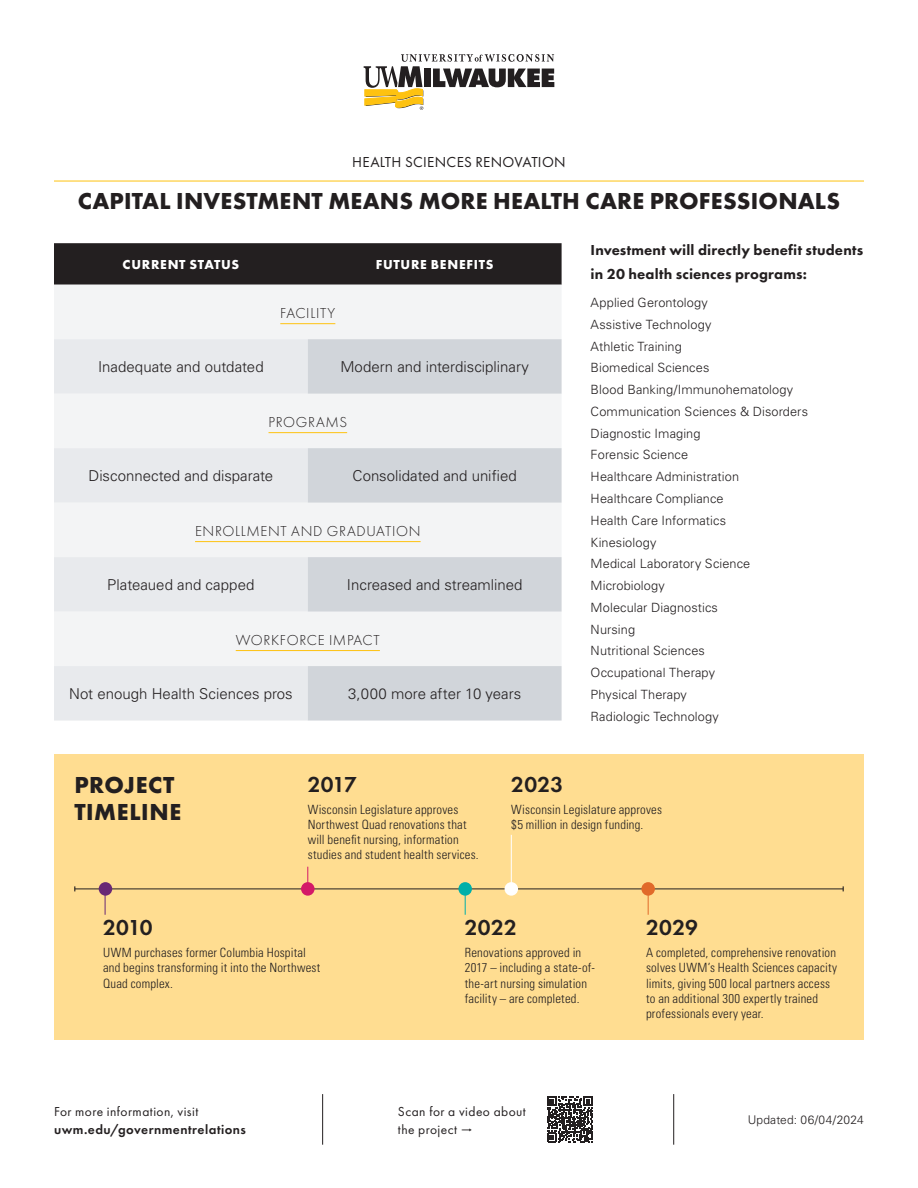
<style>
.page{position:relative;width:918px;height:1188px;background:#fff}
.page>*{position:absolute;margin:0;border:0;box-sizing:border-box;transform-origin:0 0}
.By_the_Numbers_Number{font:700 24px/27px "Futura PT";letter-spacing:.01em;color:#231f20}
.Timeline_Date{font:600 22.5px "Futura PT";letter-spacing:.01em;color:#231f20}
.Body{font:300 15px "Univers LT Std";color:#231f20}
.By_the_Numbers_Body{font:800 15px/24px "Futura PT";letter-spacing:.01em;color:#231f20}
.Chart_H2{font:300 15px "Futura PT";letter-spacing:.045em;color:#231f20}
.t1{font:15px "Futura PT";letter-spacing:.02em;color:#231f20}
.t2{font:13.5px/18px "Futura PT";letter-spacing:.03em;color:#231f20}
.t3{font:600 13.5px "Futura PT";letter-spacing:.035em;color:#231f20}
.Chart_H1{font:700 13.5px "Futura PT";letter-spacing:.05em;color:#fff}
.Timeline_Body{font:300 condensed 12.75px/15.3px "Univers LT Std";letter-spacing:.015em;color:#231f20}
.Body-2{font:300 12.75px "Univers LT Std";letter-spacing:.01em;color:#231f20}
.t4{font:300 12px "Univers LT Std";letter-spacing:.015em;color:#231f20}
</style>
<div class="page">
<svg style="left:547px;top:1096px;width:46px;height:46px"></svg>
<hr style="left:322px;top:1094px;width:1px;height:51px;background:#231f20">
<hr style="left:673px;top:1094px;width:1px;height:51px;background:#231f20">
<svg style="left:364px;top:54px;width:190px;height:56px"></svg>
<div style="left:54px;top:243px;width:508px;height:42px;background:#231f20"></div>
<div style="left:54px;top:285px;width:507px;height:54px;background:#f3f4f5"></div>
<svg style="left:54px;top:339px;width:254px;height:382px;fill:#e8eaed"></svg>
<svg style="left:308px;top:339px;width:254px;height:382px;fill:#d1d5da"></svg>
<hr style="left:280px;top:323px;width:55px;height:1px;background:#fec210">
<hr style="left:269px;top:432px;width:78px;height:1px;background:#fec210">
<hr style="left:195px;top:541px;width:226px;height:1px;background:#fec210">
<hr style="left:236px;top:650px;width:144px;height:1px;background:#fec210">
<hr style="left:54px;top:181px;width:810px;height:1px;background:#fec210">
<div style="left:54px;top:754px;width:810px;height:286px;background:#ffdd91"></div>
<hr style="left:75px;top:889px;width:768px;height:1px;background:#231f20">
<div style="left:505px;top:882px;width:13px;height:14px;background:#fff;border-radius:50%"></div>
<div style="left:458px;top:882px;width:14px;height:14px;background:#00afa9;border-radius:50%"></div>
<div style="left:301px;top:882px;width:14px;height:14px;background:#d41968;border-radius:50%"></div>
<div style="left:99px;top:882px;width:13px;height:14px;background:#692875;border-radius:50%"></div>
<div style="left:641px;top:882px;width:14px;height:14px;background:#e16a2a;border-radius:50%"></div>
<svg style="left:648px;top:895px;width:1px;height:20px"></svg>
<svg style="left:465px;top:895px;width:1px;height:20px"></svg>
<svg style="left:105px;top:895px;width:1px;height:20px"></svg>
<hr style="left:511px;top:835px;width:1px;height:54px;background:#fff">
<svg style="left:307px;top:867px;width:1px;height:15px"></svg>
<h1 class="t1" style="left:352px;top:153px;width:215px">HEALTH SCIENCES RENOVATION</h1>
<h1 class="By_the_Numbers_Number" style="left:78px;top:187px;width:764px">CAPITAL INVESTMENT MEANS MORE HEALTH CARE PROFESSIONALS</h1>
<p class="Chart_H1" style="left:123px;top:256px;width:118px">CURRENT STATUS</p>
<p class="Chart_H1" style="left:376px;top:256px;width:119px">FUTURE BENEFITS</p>
<p class="Chart_H2" style="left:280px;top:304px;width:56px">FACILITY</p>
<p class="Body" style="left:98px;top:358px;width:167px">Inadequate and outdated</p>
<p class="Body" style="left:340px;top:358px;width:190px">Modern and interdisciplinary</p>
<p class="Chart_H2" style="left:269px;top:413px;width:80px">PROGRAMS</p>
<p class="Body" style="left:88px;top:466px;width:186px">Disconnected and disparate</p>
<p class="Body" style="left:352px;top:466px;width:166px">Consolidated and unified</p>
<p class="Chart_H2" style="left:195px;top:522px;width:227px">ENROLLMENT AND GRADUATION</p>
<p class="Body" style="left:107px;top:575px;width:149px">Plateaued and capped</p>
<p class="Body" style="left:347px;top:575px;width:177px">Increased and streamlined</p>
<p class="Chart_H2" style="left:236px;top:631px;width:146px">WORKFORCE IMPACT</p>
<p class="Body" style="left:69px;top:684px;width:225px">Not enough Health Sciences pros</p>
<p class="Body" style="left:348px;top:684px;width:175px">3,000 more after 10 years</p>
<p class="By_the_Numbers_Body" style="left:591px;top:237px;width:274px">Investment will directly benefit students in 20 health sciences programs:</p>
<p class="Body-2" style="left:591px;top:295px;width:119px">Applied Gerontology</p>
<p class="Body-2" style="left:591px;top:317px;width:122px">Assistive Technology</p>
<p class="Body-2" style="left:591px;top:338px;width:93px">Athletic Training</p>
<p class="Body-2" style="left:591px;top:360px;width:120px">Biomedical Sciences</p>
<p class="Body-2" style="left:591px;top:382px;width:204px">Blood Banking/Immunohematology</p>
<p class="Body-2" style="left:591px;top:404px;width:219px">Communication Sciences &amp; Disorders</p>
<p class="Body-2" style="left:591px;top:426px;width:111px">Diagnostic Imaging</p>
<p class="Body-2" style="left:591px;top:447px;width:99px">Forensic Science</p>
<p class="Body-2" style="left:591px;top:469px;width:150px">Healthcare Administration</p>
<p class="Body-2" style="left:591px;top:491px;width:135px">Healthcare Compliance</p>
<p class="Body-2" style="left:591px;top:513px;width:137px">Health Care Informatics</p>
<p class="Body-2" style="left:591px;top:534px;width:67px">Kinesiology</p>
<p class="Body-2" style="left:591px;top:556px;width:161px">Medical Laboratory Science</p>
<p class="Body-2" style="left:591px;top:578px;width:76px">Microbiology</p>
<p class="Body-2" style="left:591px;top:600px;width:129px">Molecular Diagnostics</p>
<p class="Body-2" style="left:591px;top:621px;width:46px">Nursing</p>
<p class="Body-2" style="left:591px;top:643px;width:116px">Nutritional Sciences</p>
<p class="Body-2" style="left:591px;top:665px;width:126px">Occupational Therapy</p>
<p class="Body-2" style="left:591px;top:687px;width:98px">Physical Therapy</p>
<p class="Body-2" style="left:591px;top:708px;width:130px">Radiologic Technology</p>
<p class="By_the_Numbers_Number" style="left:74px;top:771px;width:108px">PROJECT<br>TIMELINE</p>
<p class="Timeline_Date" style="left:308px;top:770px;width:51px">2017</p>
<p class="Timeline_Body" style="left:308px;top:801px;width:173px">Wisconsin Legislature approves Northwest Quad renovations that will benefit nursing, information studies and student health services.</p>
<p class="Timeline_Date" style="left:511px;top:770px;width:53px">2023</p>
<p class="Timeline_Body" style="left:511px;top:801px;width:152px">Wisconsin Legislature approves $5 million in design funding.</p>
<p class="Timeline_Date" style="left:103px;top:914px;width:51px">2010</p>
<p class="Timeline_Body" style="left:103px;top:945px;width:219px">UWM purchases former Columbia Hospital and begins transforming it into the Northwest<br>Quad complex.</p>
<p class="t2" style="left:54px;top:1102px;width:146px">For more information, visit</p>
<p class="t3" style="left:54px;top:1121px;width:193px">uwm.edu/governmentrelations</p>
<p class="Timeline_Date" style="left:465px;top:914px;width:54px">2022</p>
<p class="Timeline_Body" style="left:465px;top:945px;width:132px">Renovations approved in<br>2017 – including a state-of&shy;the-art nursing simulation facility – are completed.</p>
<p class="t2" style="left:398px;top:1102px;width:129px">Scan for a video about the project</p>
<p class="Timeline_Date" style="left:646px;top:914px;width:53px">2029</p>
<p class="Timeline_Body" style="left:646px;top:945px;width:193px">A completed, comprehensive renovation solves UWM’s Health Sciences capacity limits, giving 500 local partners access to an additional 300 expertly trained professionals every year.</p>
<p class="t4" style="left:748px;top:1112px;width:118px">Updated: 06/04/2024</p>
</div>
